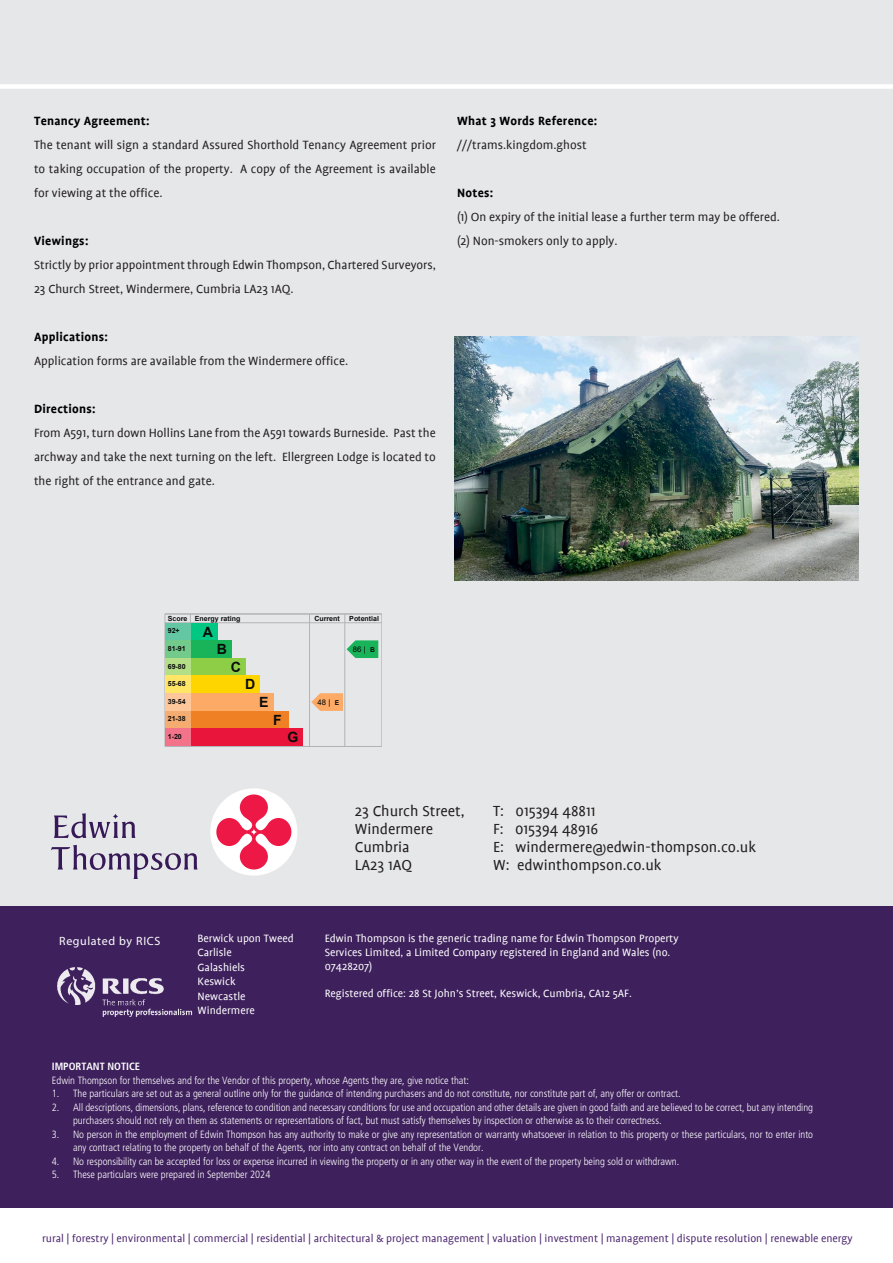
<style>
.page{position:relative;width:893px;height:1263px;background:#fff}
.page>*{position:absolute;margin:0;border:0;box-sizing:border-box;transform-origin:0 0}
.t1{font:16.5px/18px "Profile";color:#231f20}
.t2{font:700 14.1px "Arial";color:#0b0c0c}
.Text{font:13.5px/24px "Profile";color:#231f20;text-align:justify}
.Text-2{font:700 13.5px "Profile";letter-spacing:.02em;color:#000}
.t3{font:12px/13.8px "Profile";color:#fff}
.Text-3{font:12px "Profile";color:#4e2971}
.t4{font:12px "Myriad Pro";letter-spacing:.05em;color:#fff}
.t5{font:300 condensed 10.5px/13.5px "Frutiger LT Std";color:#fff}
.t6{font:700 condensed 10.5px "Frutiger LT Std";color:#fff}
.t7{font:7.8px "Arial";color:#000}
.t8{font:7.35px "Arial";color:#000}
.t9{font:700 7.05px "Arial";color:#0b0c0c}
.s1{font-weight:700;font-size:6.75px;color:#0b0c0c}
</style>
<div class="page">
<div style="left:1px;top:763px;width:892px;height:445px;background:#3e205c"></div>
<div style="left:0;top:0;width:893px;height:905px;background:#e6e7e9"></div>
<div style="left:210px;top:788px;width:87px;height:87px;background:#fff;border-radius:50%"></div>
<svg style="left:216px;top:794px;width:75px;height:75px"></svg>
<svg style="left:51px;top:845px;width:147px;height:34px"></svg>
<svg style="left:54px;top:813px;width:81px;height:25px"></svg>
<img style="left:57px;top:967px;width:136px;height:50px">
<img style="left:455px;top:336px;width:404px;height:245px">
<hr style="left:190px;top:614px;width:1px;height:132px;background:#b1b4b6">
<hr style="left:309px;top:614px;width:1px;height:132px;background:#b1b4b6">
<hr style="left:345px;top:614px;width:1px;height:132px;background:#b1b4b6">
<hr style="left:165px;top:622px;width:217px;height:1px;background:#b1b4b6">
<hr style="left:165px;top:614px;width:217px;height:1px;background:#b1b4b6">
<hr style="left:165px;top:614px;width:1px;height:132px;background:#b1b4b6">
<hr style="left:382px;top:614px;width:1px;height:132px;background:#b1b4b6">
<hr style="left:165px;top:746px;width:217px;height:1px;background:#b1b4b6">
<div style="left:190px;top:623px;width:28px;height:17px;background:#00c781"></div>
<div style="left:190px;top:640px;width:42px;height:18px;background:#19b459"></div>
<div style="left:190px;top:658px;width:56px;height:18px;background:#8dce46"></div>
<div style="left:190px;top:676px;width:70px;height:17px;background:#ffd500"></div>
<div style="left:190px;top:693px;width:84px;height:18px;background:#fcaa65"></div>
<div style="left:190px;top:711px;width:98px;height:17px;background:#ef8023"></div>
<div style="left:190px;top:728px;width:112px;height:18px;background:#e9153b"></div>
<div style="left:165px;top:623px;width:25px;height:17px;background:#64c7a4"></div>
<div style="left:165px;top:640px;width:25px;height:18px;background:#72ca8b"></div>
<div style="left:165px;top:658px;width:25px;height:18px;background:#b4df86"></div>
<div style="left:165px;top:676px;width:25px;height:17px;background:#ffe666"></div>
<div style="left:165px;top:693px;width:25px;height:18px;background:#fdc79b"></div>
<div style="left:165px;top:711px;width:25px;height:17px;background:#f4ac71"></div>
<div style="left:165px;top:728px;width:25px;height:18px;background:#f2738a"></div>
<svg style="left:311px;top:693px;width:32px;height:18px"></svg>
<svg style="left:347px;top:640px;width:31px;height:18px"></svg>
<div style="left:0;top:84px;width:893px;height:5px;background:#fff"></div>
<p class="Text-2" style="left:34px;top:114px;width:117px">Tenancy Agreement:</p>
<p class="Text" style="left:34px;top:133px;width:403px">The tenant will sign a standard Assured Shorthold Tenancy Agreement prior to taking occupation of the property. A copy of the Agreement is available for viewing at the office.</p>
<p class="Text-2" style="left:34px;top:234px;width:56px">Viewings:</p>
<p class="Text" style="left:34px;top:253px;width:403px">Strictly by prior appointment through Edwin Thompson, Chartered Surveyors,<br>23 Church Street, Windermere, Cumbria LA23 1AQ.</p>
<p class="Text-2" style="left:34px;top:330px;width:75px">Applications:</p>
<p class="Text" style="left:34px;top:349px;width:316px">Application forms are available from the Windermere office.</p>
<p class="Text-2" style="left:34px;top:402px;width:63px">Directions:</p>
<p class="Text" style="left:34px;top:421px;width:403px">From A591, turn down Hollins Lane from the A591 towards Burneside. Past the archway and take the next turning on the left. Ellergreen Lodge is located to the right of the entrance and gate.</p>
<p class="t8" style="left:153px;top:457px;width:61px">12/27/22, 1:30 PM</p>
<p class="Text-2" style="left:457px;top:114px;width:142px">What 3 Words Reference:</p>
<p class="Text" style="left:457px;top:133px;width:131px">///trams.kingdom.ghost</p>
<p class="Text-2" style="left:457px;top:186px;width:38px">Notes:</p>
<p class="Text" style="left:457px;top:205px;width:324px">(1) On expiry of the initial lease a further term may be offered.</p>
<p class="Text" style="left:457px;top:229px;width:162px">(2) Non-smokers only to apply.</p>
<p class="t9" style="left:168px;top:614px;width:74px">Score Energy rating</p>
<p class="t9" style="left:314px;top:614px;width:27px">Current</p>
<p class="t9" style="left:349px;top:614px;width:31px">Potential</p>
<p class="t9" style="left:168px;top:626px;width:13px">92+</p>
<p class="t9" style="left:168px;top:643px;width:20px">81-91</p>
<p class="t9" style="left:168px;top:661px;width:20px">69-80</p>
<p class="t9" style="left:168px;top:679px;width:20px">55-68</p>
<p class="t9" style="left:168px;top:696px;width:20px">39-54</p>
<p class="t9" style="left:168px;top:714px;width:20px">21-38</p>
<p class="t9" style="left:168px;top:732px;width:16px">1-20</p>
<p class="t2" style="left:203px;top:622px;width:12px">A</p>
<p class="t2" style="left:217px;top:639px;width:12px">B</p>
<p class="t2" style="left:231px;top:657px;width:12px">C</p>
<p class="t2" style="left:245px;top:674px;width:12px">D</p>
<p class="t2" style="left:259px;top:692px;width:11px">E</p>
<p class="t2" style="left:273px;top:710px;width:10px">F</p>
<p class="t2" style="left:287px;top:727px;width:12px">G</p>
<p class="t7" style="left:353px;top:643px;width:24px">86| <span class="s1">B</span></p>
<p class="t7" style="left:318px;top:696px;width:23px">48| <span class="s1">E</span></p>
<p class="t4" style="left:59px;top:933px;width:103px">Regulated by RICS</p>
<p class="t3" style="left:198px;top:931px;width:97px">Berwick upon Tweed</p>
<p class="t3" style="left:198px;top:946px;width:36px">Carlisle</p>
<p class="t3" style="left:198px;top:960px;width:49px">Galashiels</p>
<p class="t3" style="left:198px;top:975px;width:39px">Keswick</p>
<p class="t3" style="left:198px;top:989px;width:49px">Newcastle</p>
<p class="t3" style="left:198px;top:1003px;width:59px">Windermere</p>
<p class="t1" style="left:355px;top:802px;width:111px">23 Church Street,<br>Windermere</p>
<p class="t1" style="left:355px;top:838px;width:56px">Cumbria</p>
<p class="t1" style="left:355px;top:856px;width:59px">LA23 1AQ</p>
<p class="t1" style="left:493px;top:802px;width:104px">T: 015394 48811</p>
<p class="t1" style="left:493px;top:820px;width:107px">F: 015394 48916</p>
<p class="t1" style="left:493px;top:838px;width:264px">E: windermere@edwin-thompson.co.uk</p>
<p class="t1" style="left:493px;top:856px;width:170px">W: edwinthompson.co.uk</p>
<p class="t3" style="left:325px;top:931px;width:355px">Edwin Thompson is the generic trading name for Edwin Thompson Property<br>Services Limited, a Limited Company registered in England and Wales (no.<br>07428207)</p>
<p class="t3" style="left:325px;top:987px;width:309px">Registered office: 28 St John’s Street, Keswick, Cumbria, CA12 5AF.</p>
<p class="t6" style="left:52px;top:1060px;width:90px">IMPORTANT NOTICE</p>
<p class="t5" style="left:52px;top:1073px;width:419px">Edwin Thompson for themselves and for the Vendor of this property, whose Agents they are, give notice that:</p>
<p class="t5" style="left:52px;top:1087px;width:630px">1. The particulars are set out as a general outline only for the guidance of intending purchasers and do not constitute, nor constitute part of, any offer or contract.</p>
<p class="t5" style="left:73px;top:1100px;width:741px;text-indent:-21px">2. All descriptions, dimensions, plans, reference to condition and necessary conditions for use and occupation and other details are given in good faith and are believed to be correct, but any intending purchasers should not rely on them as statements or representations of fact, but must satisfy themselves by inspection or otherwise as to their correctness.</p>
<p class="t5" style="left:73px;top:1127px;width:742px;text-indent:-21px">3. No person in the employment of Edwin Thompson has any authority to make or give any representation or warranty whatsoever in relation to this property or these particulars, nor to enter into any contract relating to the property on behalf of the Agents, nor into any contract on behalf of the Vendor.</p>
<p class="t5" style="left:52px;top:1154px;width:629px">4. No responsibility can be accepted for loss or expense incurred in viewing the property or in any other way in the event of the property being sold or withdrawn.</p>
<p class="t5" style="left:52px;top:1168px;width:220px">5. These particulars were prepared in September 2024</p>
<p class="Text-3" style="left:42px;top:1232px;width:812px">rural | forestry | environmental | commercial | residential | architectural &amp; project management | valuation | investment | management | dispute resolution | renewable energy</p>
</div>
